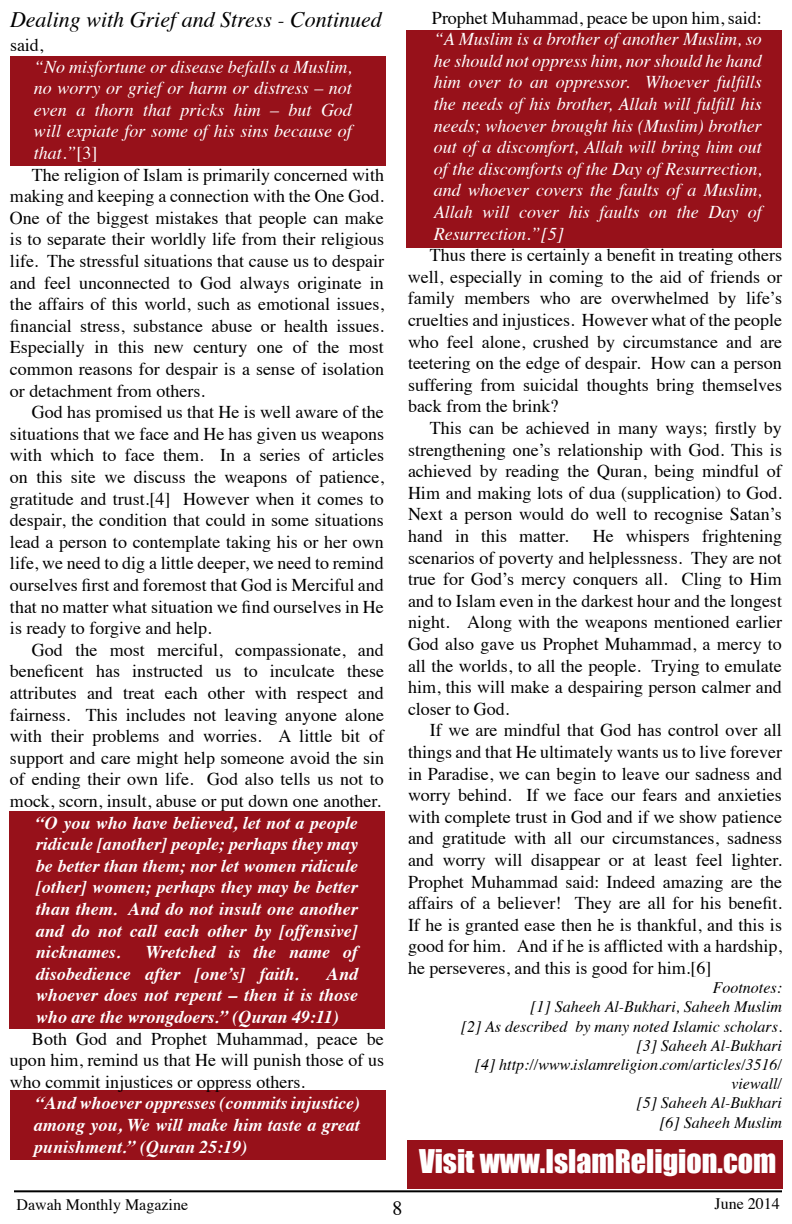
<style>
.page{position:relative;width:792px;height:1224px;background:#fff}
.page>*{position:absolute;margin:0;border:0;box-sizing:border-box;transform-origin:0 0}
.t1{font:30px "Impact";color:#fff}
.t2{font:italic 22px "Times";color:#000}
.t3{font:20px "Times";color:#000}
.t4{font:18px/21.6px "Times";color:#000;text-align:justify}
.t5{font:italic 18px/21.6px "Times";color:#fff;text-align:justify}
.t6{font:italic 700 18px/21.6px "Times";color:#fff;text-align:justify}
.t7{font:italic 16px/19.2px "Times";color:#000;text-align:right}
.t8{font:16px "Times";color:#000}
.s1{font-style:normal}
</style>
<div class="page">
<div style="left:407px;top:30px;width:375px;height:217px;background:#97111a"></div>
<div style="left:10px;top:1091px;width:375px;height:69px;background:#97111a"></div>
<div style="left:9px;top:811px;width:376px;height:217px;background:#97111a"></div>
<div style="left:10px;top:56px;width:375px;height:110px;background:#97111a"></div>
<hr style="left:14px;top:1190px;width:768px;height:2px;background:#000">
<div style="left:407px;top:1140px;width:376px;height:49px;background:#97111a"></div>
<p class="t2" style="left:10px;top:0;width:373px">Dealing with Grief and Stress - Continued</p>
<p class="t4" style="left:10px;top:33px;width:35px">said,</p>
<p class="t5" style="left:34px;top:55px;width:319px">“No misfortune or disease befalls a Muslim,</p>
<p class="t5" style="left:34px;top:76px;width:319px">no worry or grief or harm or distress – not</p>
<p class="t5" style="left:34px;top:98px;width:320px">even a thorn that pricks him – but God</p>
<p class="t5" style="left:34px;top:120px;width:320px">will expiate for some of his sins because of</p>
<p class="t5" style="left:34px;top:141px;width:65px">that.”<span class="s1">[3]</span></p>
<p class="t4" style="left:32px;top:162px;width:354px">The religion of Islam is primarily concerned with</p>
<p class="t4" style="left:10px;top:184px;width:375px">making and keeping a connection with the One God.</p>
<p class="t4" style="left:10px;top:205px;width:375px">One of the biggest mistakes that people can make</p>
<p class="t4" style="left:10px;top:227px;width:376px">is to separate their worldly life from their religious</p>
<p class="t4" style="left:10px;top:249px;width:376px">life. The stressful situations that cause us to despair</p>
<p class="t4" style="left:10px;top:270px;width:375px">and feel unconnected to God always originate in</p>
<p class="t4" style="left:10px;top:292px;width:376px">the affairs of this world, such as emotional issues,</p>
<p class="t4" style="left:10px;top:313px;width:376px">financial stress, substance abuse or health issues.</p>
<p class="t4" style="left:10px;top:335px;width:375px">Especially in this new century one of the most</p>
<p class="t4" style="left:10px;top:357px;width:376px">common reasons for despair is a sense of isolation</p>
<p class="t4" style="left:10px;top:378px;width:196px">or detachment from others.</p>
<p class="t4" style="left:32px;top:400px;width:353px">God has promised us that He is well aware of the</p>
<p class="t4" style="left:10px;top:421px;width:376px">situations that we face and He has given us weapons</p>
<p class="t4" style="left:10px;top:443px;width:376px">with which to face them. In a series of articles</p>
<p class="t4" style="left:10px;top:465px;width:375px">on this site we discuss the weapons of patience,</p>
<p class="t4" style="left:10px;top:486px;width:375px">gratitude and trust.[4] However when it comes to</p>
<p class="t4" style="left:10px;top:508px;width:375px">despair, the condition that could in some situations</p>
<p class="t4" style="left:10px;top:529px;width:375px">lead a person to contemplate taking his or her own</p>
<p class="t4" style="left:10px;top:551px;width:375px">life, we need to dig a little deeper, we need to remind</p>
<p class="t4" style="left:10px;top:573px;width:375px">ourselves first and foremost that God is Merciful and</p>
<p class="t4" style="left:10px;top:594px;width:375px">that no matter what situation we find ourselves in He</p>
<p class="t4" style="left:10px;top:616px;width:203px">is ready to forgive and help.</p>
<p class="t4" style="left:32px;top:637px;width:353px">God the most merciful, compassionate, and</p>
<p class="t4" style="left:10px;top:659px;width:376px">beneficent has instructed us to inculcate these</p>
<p class="t4" style="left:10px;top:681px;width:375px">attributes and treat each other with respect and</p>
<p class="t4" style="left:10px;top:702px;width:376px">fairness. This includes not leaving anyone alone</p>
<p class="t4" style="left:10px;top:724px;width:376px">with their problems and worries. A little bit of</p>
<p class="t4" style="left:10px;top:745px;width:376px">support and care might help someone avoid the sin</p>
<p class="t4" style="left:10px;top:767px;width:375px">of ending their own life. God also tells us not to</p>
<p class="t4" style="left:10px;top:789px;width:372px">mock, scorn, insult, abuse or put down one another.</p>
<p class="t6" style="left:36px;top:810px;width:324px">“O you who have believed, let not a people ridicule [another] people; perhaps they may be better than them; nor let women ridicule [other] women; perhaps they may be better than them. And do not insult one another and do not call each other by [offensive] nicknames.</p>
<p class="t6" style="left:36px;top:940px;width:323px;text-indent:110px">Wretched is the name of disobedience after [one’s] faith.</p>
<p class="t6" style="left:36px;top:961px;width:324px;text-indent:291px">And whoever does not repent – then it is those who are the wrongdoers.” (Quran 49:11)</p>
<p class="t4" style="left:10px;top:1026px;width:376px;text-indent:22px">Both God and Prophet Muhammad, peace be upon him, remind us that He will punish those of us who commit injustices or oppress others.</p>
<p class="t6" style="left:34px;top:1091px;width:328px">“And whoever oppresses (commits injustice) among you, We will make him taste a great punishment.” (Quran 25:19)</p>
<p class="t4" style="left:432px;top:5px;width:331px">Prophet Muhammad, peace be upon him, said:</p>
<p class="t5" style="left:434px;top:27px;width:329px">“A Muslim is a brother of another Muslim, so he should not oppress him, nor should he hand him over to an oppressor. Whoever fulfills the needs of his brother, Allah will fulfill his needs; whoever brought his (Muslim) brother out of a discomfort, Allah will bring him out of the discomforts of the Day of Resurrection, and whoever covers the faults of a Muslim, Allah will cover his faults on the Day of Resurrection.”[5]</p>
<p class="t4" style="left:408px;top:243px;width:376px;text-indent:22px">Thus there is certainly a benefit in treating others well, especially in coming to the aid of friends or family members who are overwhelmed by life’s cruelties and injustices. However what of the people who feel alone, crushed by circumstance and are teetering on the edge of despair. How can a person suffering from suicidal thoughts bring themselves back from the brink?</p>
<p class="t4" style="left:408px;top:416px;width:376px;text-indent:22px">This can be achieved in many ways; firstly by strengthening one’s relationship with God. This is achieved by reading the Quran, being mindful of Him and making lots of dua (supplication) to God.<br>Next a person would do well to recognise Satan’s hand in this matter.</p>
<p class="t4" style="left:408px;top:524px;width:376px;text-indent:185px">He whispers frightening scenarios of poverty and helplessness. They are not true for God’s mercy conquers all. Cling to Him and to Islam even in the darkest hour and the longest night. Along with the weapons mentioned earlier God also gave us Prophet Muhammad, a mercy to all the worlds, to all the people. Trying to emulate him, this will make a despairing person calmer and closer to God.</p>
<p class="t4" style="left:408px;top:718px;width:376px;text-indent:22px">If we are mindful that God has control over all things and that He ultimately wants us to live forever in Paradise, we can begin to leave our sadness and worry behind. If we face our fears and anxieties with complete trust in God and if we show patience and gratitude with all our circumstances, sadness and worry will disappear or at least feel lighter.<br>Prophet Muhammad said: Indeed amazing are the affairs of a believer! They are all for his benefit.<br>If he is granted ease then he is thankful, and this is good for him. And if he is afflicted with a hardship, he perseveres, and this is good for him.[6]</p>
<p class="t7" style="left:461px;top:977px;width:323px">Footnotes:<br>[1] Saheeh Al-Bukhari, Saheeh Muslim<br>[2] As described by many noted Islamic scholars. [3] Saheeh Al-Bukhari<br>[4] http://www.islamreligion.com/articles/3516/ viewall/<br>[5] Saheeh Al-Bukhari<br>[6] Saheeh Muslim</p>
<h1 class="t1" style="left:419px;top:1138px;width:359px">Visit www.IslamReligion.com</h1>
<p class="t8" style="left:17px;top:1190px;width:173px">Dawah Monthly Magazine</p>
<p class="t3" style="left:392px;top:1190px;width:11px">8</p>
<p class="t8" style="left:715px;top:1189px;width:67px">June 2014</p>
</div>
